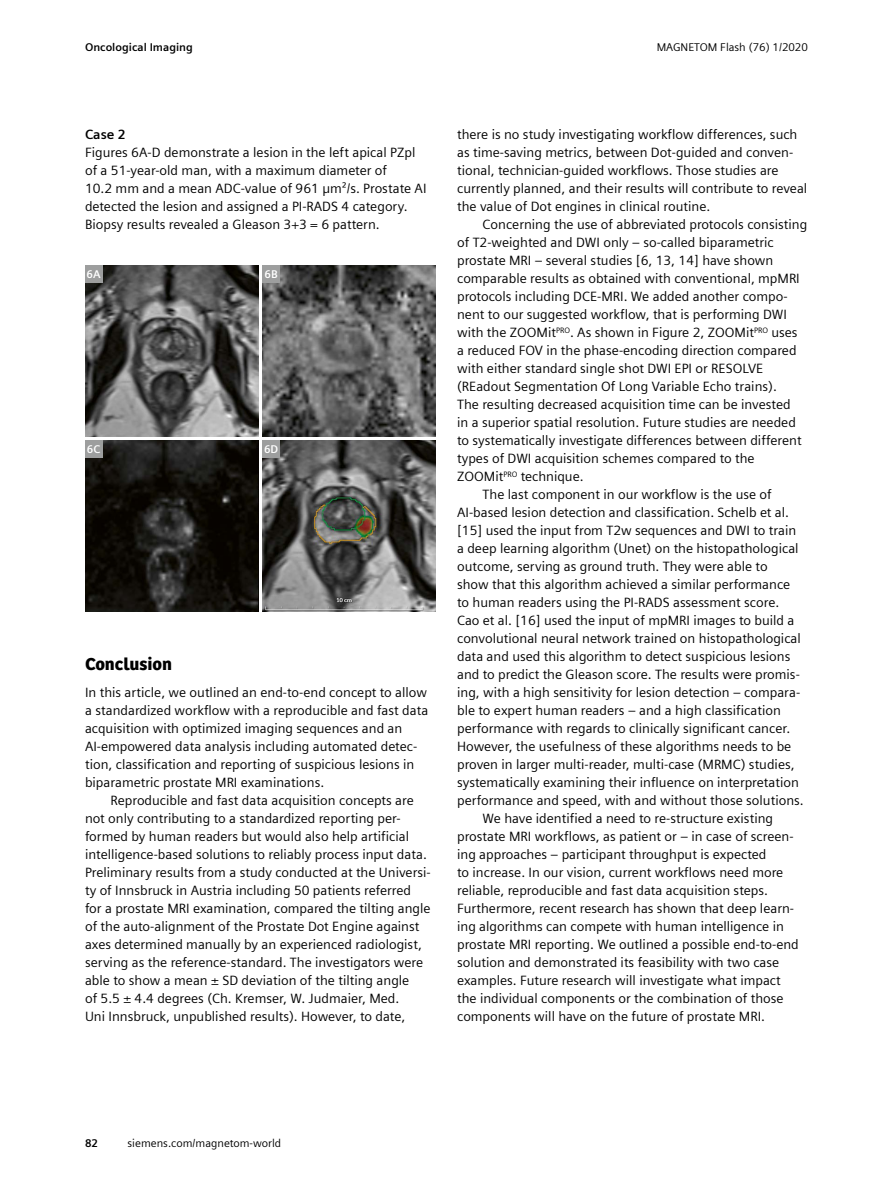
<style>
.page{position:relative;width:893px;height:1191px;background:#fff}
.page>*{position:absolute;margin:0;border:0;box-sizing:border-box;transform-origin:0 0}
.t1{font:18px "SH Bree Headline Regular";color:#000}
.t2{font:13.5px/18px "Siemens Sans";color:#000}
.t3{font:700 13.5px "Siemens Sans";color:#000}
.t4{font:11.25px "Siemens Sans";color:#000}
.t5{font:700 11.25px "Siemens Sans";color:#000}
.t6{font:700 11.25px "Siemens Sans";color:#fff}
</style>
<div class="page">
<img style="left:85px;top:265px;width:173px;height:171px">
<img style="left:263px;top:265px;width:173px;height:171px">
<img style="left:85px;top:441px;width:173px;height:171px">
<img style="left:263px;top:441px;width:173px;height:171px">
<div style="left:85px;top:265px;width:17px;height:17px;background:#9d9e9e"></div>
<div style="left:263px;top:265px;width:17px;height:17px;background:#9d9e9e"></div>
<div style="left:85px;top:441px;width:17px;height:17px;background:#9d9e9e"></div>
<div style="left:263px;top:441px;width:17px;height:17px;background:#9d9e9e"></div>
<p class="t5" style="left:85px;top:39px;width:109px">Oncological Imaging</p>
<p class="t4" style="left:657px;top:39px;width:153px">MAGNETOM Flash (76) 1/2020</p>
<p class="t3" style="left:85px;top:124px;width:42px">Case 2</p>
<p class="t2" style="left:85px;top:142px;width:343px">Figures 6A-D demonstrate a lesion in the left apical PZpl of a 51-year-old man, with a maximum diameter of<br>10.2 mm and a mean ADC-value of 961 µm²/s. Prostate AI detected the lesion and assigned a PI-RADS 4 category.<br>Biopsy results revealed a Gleason 3+3 = 6 pattern.</p>
<p class="t6" style="left:87px;top:265px;width:16px">6A</p>
<p class="t6" style="left:265px;top:265px;width:15px">6B</p>
<p class="t6" style="left:87px;top:441px;width:15px">6C</p>
<p class="t6" style="left:264px;top:441px;width:16px">6D</p>
<h1 class="t1" style="left:85px;top:650px;width:88px">Conclusion</h1>
<p class="t2" style="left:85px;top:682px;width:345px">In this article, we outlined an end-to-end concept to allow a standardized workflow with a reproducible and fast data acquisition with optimized imaging sequences and an AI-empowered data analysis including automated detec&shy;tion, classification and reporting of suspicious lesions in biparametric prostate MRI examinations.</p>
<p class="t2" style="left:85px;top:790px;width:347px;text-indent:26px">Reproducible and fast data acquisition concepts are not only contributing to a standardized reporting per&shy;formed by human readers but would also help artificial intelligence-based solutions to reliably process input data.<br>Preliminary results from a study conducted at the Universi&shy;ty of Innsbruck in Austria including 50 patients referred for a prostate MRI examination, compared the tilting angle of the auto-alignment of the Prostate Dot Engine against axes determined manually by an experienced radiologist, serving as the reference-standard. The investigators were able to show a mean ± SD deviation of the tilting angle<br>of 5.5 ± 4.4 degrees (Ch. Kremser, W. Judmaier, Med.<br>Uni Innsbruck, unpublished results). However, to date,</p>
<p class="t2" style="left:457px;top:124px;width:352px">there is no study investigating workflow differences, such as time-saving metrics, between Dot-guided and conven&shy;tional, technician-guided workflows. Those studies are currently planned, and their results will contribute to reveal the value of Dot engines in clinical routine.</p>
<p class="t2" style="left:483px;top:214px;width:326px">Concerning the use of abbreviated protocols consisting</p>
<p class="t2" style="left:457px;top:232px;width:318px">of T2-weighted and DWI only – so-called biparametric</p>
<p class="t2" style="left:457px;top:250px;width:318px">prostate MRI – several studies [6, 13, 14] have shown</p>
<p class="t2" style="left:457px;top:268px;width:344px">comparable results as obtained with conventional, mpMRI</p>
<p class="t2" style="left:457px;top:286px;width:332px">protocols including DCE-MRI. We added another compo-</p>
<p class="t2" style="left:457px;top:304px;width:331px">nent to our suggested workflow, that is performing DWI</p>
<p class="t2" style="left:457px;top:322px;width:342px">with the ZOOMit<sup>PRO</sup>. As shown in Figure 2, ZOOMit<sup>PRO</sup> uses</p>
<p class="t2" style="left:457px;top:340px;width:341px">a reduced FOV in the phase-encoding direction compared</p>
<p class="t2" style="left:457px;top:358px;width:308px">with either standard single shot DWI EPI or RESOLVE</p>
<p class="t2" style="left:457px;top:376px;width:321px">(REadout Segmentation Of Long Variable Echo trains).</p>
<p class="t2" style="left:457px;top:394px;width:335px">The resulting decreased acquisition time can be invested</p>
<p class="t2" style="left:457px;top:412px;width:340px">in a superior spatial resolution. Future studies are needed</p>
<p class="t2" style="left:457px;top:430px;width:346px">to systematically investigate differences between different</p>
<p class="t2" style="left:457px;top:448px;width:299px">types of DWI acquisition schemes compared to the</p>
<p class="t2" style="left:457px;top:466px;width:128px">ZOOMit<sup>PRO</sup> technique.</p>
<p class="t2" style="left:483px;top:484px;width:291px">The last component in our workflow is the use of</p>
<p class="t2" style="left:457px;top:502px;width:333px">AI-based lesion detection and classification. Schelb et al.</p>
<p class="t2" style="left:457px;top:520px;width:341px">[15] used the input from T2w sequences and DWI to train</p>
<p class="t2" style="left:457px;top:538px;width:343px">a deep learning algorithm (Unet) on the histopathological</p>
<p class="t2" style="left:457px;top:556px;width:312px">outcome, serving as ground truth. They were able to</p>
<p class="t2" style="left:457px;top:574px;width:335px">show that this algorithm achieved a similar performance</p>
<p class="t2" style="left:457px;top:592px;width:324px">to human readers using the PI-RADS assessment score.</p>
<p class="t2" style="left:457px;top:610px;width:339px">Cao et al. [16] used the input of mpMRI images to build a</p>
<p class="t2" style="left:457px;top:628px;width:345px">convolutional neural network trained on histopathological</p>
<p class="t2" style="left:457px;top:646px;width:335px">data and used this algorithm to detect suspicious lesions</p>
<p class="t2" style="left:457px;top:664px;width:344px">and to predict the Gleason score. The results were promis-</p>
<p class="t2" style="left:457px;top:682px;width:345px">ing, with a high sensitivity for lesion detection – compara-</p>
<p class="t2" style="left:457px;top:700px;width:325px">ble to expert human readers – and a high classification</p>
<p class="t2" style="left:457px;top:718px;width:335px">performance with regards to clinically significant cancer.</p>
<p class="t2" style="left:457px;top:736px;width:336px">However, the usefulness of these algorithms needs to be</p>
<p class="t2" style="left:457px;top:754px;width:339px">proven in larger multi-reader, multi-case (MRMC) studies,</p>
<p class="t2" style="left:457px;top:772px;width:343px">systematically examining their influence on interpretation</p>
<p class="t2" style="left:457px;top:790px;width:348px">performance and speed, with and without those solutions.</p>
<p class="t2" style="left:483px;top:808px;width:292px">We have identified a need to re-structure existing</p>
<p class="t2" style="left:457px;top:826px;width:338px">prostate MRI workflows, as patient or – in case of screen-</p>
<p class="t2" style="left:457px;top:844px;width:311px">ing approaches – participant throughput is expected</p>
<p class="t2" style="left:457px;top:862px;width:328px">to increase. In our vision, current workflows need more</p>
<p class="t2" style="left:457px;top:880px;width:312px">reliable, reproducible and fast data acquisition steps.</p>
<p class="t2" style="left:457px;top:898px;width:339px">Furthermore, recent research has shown that deep learn-</p>
<p class="t2" style="left:457px;top:916px;width:328px">ing algorithms can compete with human intelligence in</p>
<p class="t2" style="left:457px;top:934px;width:343px">prostate MRI reporting. We outlined a possible end-to-end</p>
<p class="t2" style="left:457px;top:952px;width:324px">solution and demonstrated its feasibility with two case</p>
<p class="t2" style="left:457px;top:970px;width:325px">examples. Future research will investigate what impact</p>
<p class="t2" style="left:457px;top:988px;width:328px">the individual components or the combination of those</p>
<p class="t2" style="left:457px;top:1006px;width:309px">components will have on the future of prostate MRI.</p>
<p class="t5" style="left:85px;top:1135px;width:15px">82</p>
<p class="t4" style="left:128px;top:1135px;width:155px">siemens.com/magnetom-world</p>
</div>
